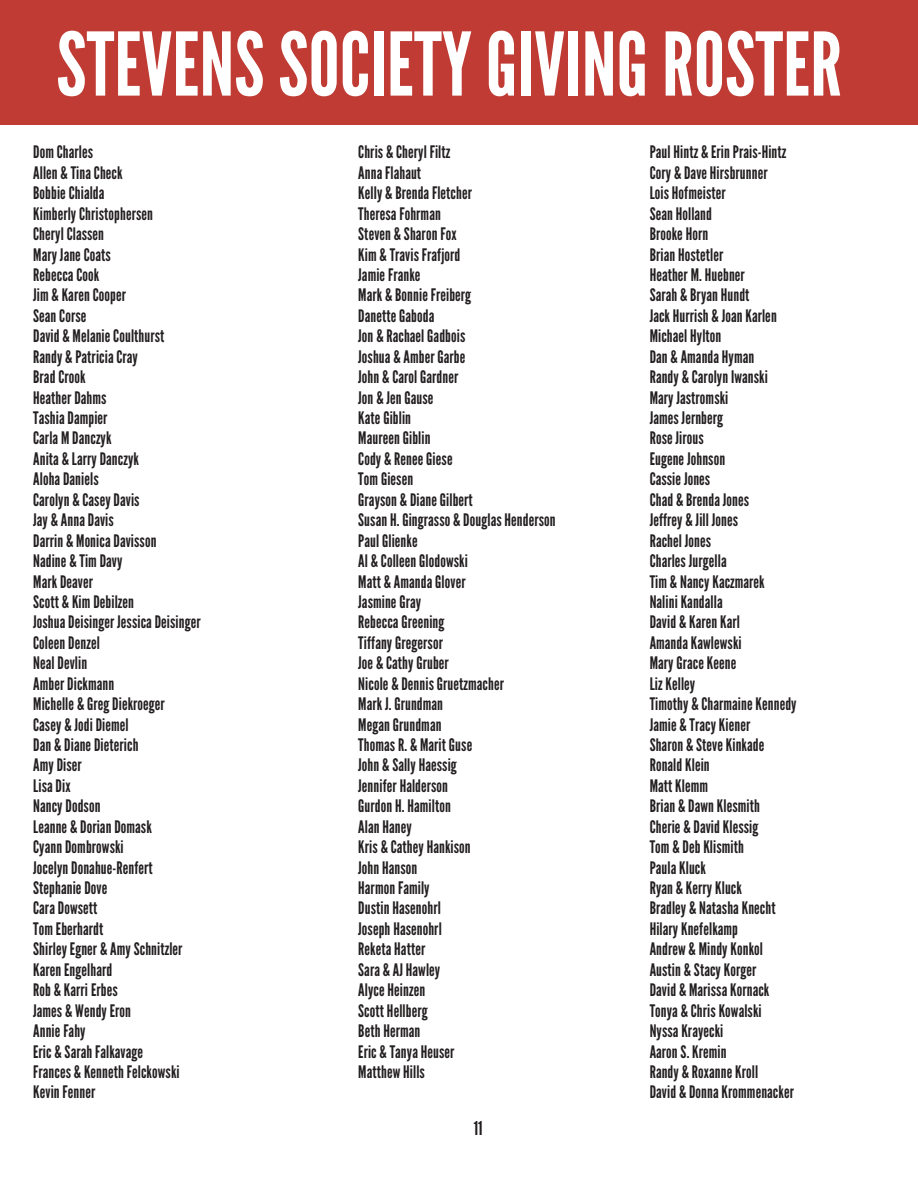
<style>
.page{position:relative;width:918px;height:1188px;background:#fff}
.page>*{position:absolute;margin:0;border:0;box-sizing:border-box;transform-origin:0 0}
.t1{font:87.45px "League Gothic";letter-spacing:.005em;color:#fff}
.t2{font:19.05px "League Gothic";color:#231f20}
.t3{font:17.25px "League Gothic";letter-spacing:.005em;color:#231f20}
</style>
<div class="page">
<div style="left:0;top:0;width:918px;height:125px;background:#bf3b34"></div>
<p class="t1" style="left:56px;top:14px;width:787px">STEVENS SOCIETY GIVING ROSTER</p>
<p class="t3" style="left:33px;top:142px;width:61px">Dom Charles</p>
<p class="t3" style="left:33px;top:163px;width:91px">Allen &amp; Tina Check</p>
<p class="t3" style="left:33px;top:183px;width:73px">Bobbie Chialda</p>
<p class="t3" style="left:33px;top:204px;width:121px">Kimberly Christophersen</p>
<p class="t3" style="left:33px;top:224px;width:72px">Cheryl Classen</p>
<p class="t3" style="left:33px;top:244px;width:79px">Mary Jane Coats</p>
<p class="t3" style="left:33px;top:265px;width:67px">Rebecca Cook</p>
<p class="t3" style="left:33px;top:285px;width:94px">Jim &amp; Karen Cooper</p>
<p class="t3" style="left:33px;top:306px;width:55px">Sean Corse</p>
<p class="t3" style="left:33px;top:326px;width:133px">David &amp; Melanie Coulthurst</p>
<p class="t3" style="left:33px;top:347px;width:106px">Randy &amp; Patricia Cray</p>
<p class="t3" style="left:33px;top:367px;width:54px">Brad Crook</p>
<p class="t3" style="left:33px;top:387px;width:75px">Heather Dahms</p>
<p class="t3" style="left:33px;top:408px;width:76px">Tashia Dampier</p>
<p class="t3" style="left:33px;top:428px;width:80px">Carla M Danczyk</p>
<p class="t3" style="left:33px;top:449px;width:107px">Anita &amp; Larry Danczyk</p>
<p class="t3" style="left:33px;top:469px;width:67px">Aloha Daniels</p>
<p class="t3" style="left:33px;top:490px;width:108px">Carolyn &amp; Casey Davis</p>
<p class="t3" style="left:33px;top:510px;width:82px">Jay &amp; Anna Davis</p>
<p class="t3" style="left:33px;top:531px;width:125px">Darrin &amp; Monica Davisson</p>
<p class="t3" style="left:33px;top:551px;width:91px">Nadine &amp; Tim Davy</p>
<p class="t3" style="left:33px;top:571px;width:61px">Mark Deaver</p>
<p class="t3" style="left:33px;top:592px;width:102px">Scott &amp; Kim Debilzen</p>
<p class="t3" style="left:33px;top:612px;width:169px">Joshua Deisinger Jessica Deisinger</p>
<p class="t3" style="left:33px;top:633px;width:68px">Coleen Denzel</p>
<p class="t3" style="left:33px;top:653px;width:56px">Neal Devlin</p>
<p class="t3" style="left:33px;top:674px;width:83px">Amber Dickmann</p>
<p class="t3" style="left:33px;top:694px;width:133px">Michelle &amp; Greg Diekroeger</p>
<p class="t3" style="left:33px;top:714px;width:97px">Casey &amp; Jodi Diemel</p>
<p class="t3" style="left:33px;top:735px;width:107px">Dan &amp; Diane Dieterich</p>
<p class="t3" style="left:33px;top:755px;width:50px">Amy Diser</p>
<p class="t3" style="left:33px;top:776px;width:39px">Lisa Dix</p>
<p class="t3" style="left:33px;top:796px;width:69px">Nancy Dodson</p>
<p class="t3" style="left:33px;top:817px;width:120px">Leanne &amp; Dorian Domask</p>
<p class="t3" style="left:33px;top:837px;width:92px">Cyann Dombrowski</p>
<p class="t3" style="left:33px;top:857px;width:121px">Jocelyn Donahue-Renfert</p>
<p class="t3" style="left:33px;top:878px;width:76px">Stephanie Dove</p>
<p class="t3" style="left:33px;top:898px;width:66px">Cara Dowsett</p>
<p class="t3" style="left:33px;top:919px;width:72px">Tom Eberhardt</p>
<p class="t3" style="left:33px;top:939px;width:151px">Shirley Egner &amp; Amy Schnitzler</p>
<p class="t3" style="left:33px;top:960px;width:81px">Karen Engelhard</p>
<p class="t3" style="left:33px;top:980px;width:86px">Rob &amp; Karri Erbes</p>
<p class="t3" style="left:33px;top:1001px;width:99px">James &amp; Wendy Eron</p>
<p class="t3" style="left:33px;top:1021px;width:54px">Annie Fahy</p>
<p class="t3" style="left:33px;top:1041px;width:111px">Eric &amp; Sarah Falkavage</p>
<p class="t3" style="left:33px;top:1062px;width:148px">Frances &amp; Kenneth Felckowski</p>
<p class="t3" style="left:33px;top:1082px;width:64px">Kevin Fenner</p>
<p class="t3" style="left:358px;top:142px;width:94px">Chris &amp; Cheryl Filtz</p>
<p class="t3" style="left:358px;top:163px;width:64px">Anna Flahaut</p>
<p class="t3" style="left:358px;top:183px;width:115px">Kelly &amp; Brenda Fletcher</p>
<p class="t3" style="left:358px;top:204px;width:84px">Theresa Fohrman</p>
<p class="t3" style="left:358px;top:224px;width:100px">Steven &amp; Sharon Fox</p>
<p class="t3" style="left:358px;top:244px;width:104px">Kim &amp; Travis Frafjord</p>
<p class="t3" style="left:358px;top:265px;width:64px">Jamie Franke</p>
<p class="t3" style="left:358px;top:285px;width:114px">Mark &amp; Bonnie Freiberg</p>
<p class="t3" style="left:358px;top:306px;width:78px">Danette Gaboda</p>
<p class="t3" style="left:358px;top:326px;width:109px">Jon &amp; Rachael Gadbois</p>
<p class="t3" style="left:358px;top:347px;width:109px">Joshua &amp; Amber Garbe</p>
<p class="t3" style="left:358px;top:367px;width:102px">John &amp; Carol Gardner</p>
<p class="t3" style="left:358px;top:387px;width:77px">Jon &amp; Jen Gause</p>
<p class="t3" style="left:358px;top:408px;width:54px">Kate Giblin</p>
<p class="t3" style="left:358px;top:428px;width:74px">Maureen Giblin</p>
<p class="t3" style="left:358px;top:449px;width:96px">Cody &amp; Renee Giese</p>
<p class="t3" style="left:358px;top:469px;width:56px">Tom Giesen</p>
<p class="t3" style="left:358px;top:490px;width:116px">Grayson &amp; Diane Gilbert</p>
<p class="t3" style="left:358px;top:510px;width:199px">Susan H. Gingrasso &amp; Douglas Henderson</p>
<p class="t3" style="left:358px;top:531px;width:61px">Paul Glienke</p>
<p class="t3" style="left:358px;top:551px;width:111px">Al &amp; Colleen Glodowski</p>
<p class="t3" style="left:358px;top:571px;width:109px">Matt &amp; Amanda Glover</p>
<p class="t3" style="left:358px;top:592px;width:64px">Jasmine Gray</p>
<p class="t3" style="left:358px;top:612px;width:88px">Rebecca Greening</p>
<p class="t3" style="left:358px;top:633px;width:86px">Tiffany Gregersor</p>
<p class="t3" style="left:358px;top:653px;width:92px">Joe &amp; Cathy Gruber</p>
<p class="t3" style="left:358px;top:674px;width:147px">Nicole &amp; Dennis Gruetzmacher</p>
<p class="t3" style="left:358px;top:694px;width:86px">Mark J. Grundman</p>
<p class="t3" style="left:358px;top:714px;width:85px">Megan Grundman</p>
<p class="t3" style="left:358px;top:735px;width:115px">Thomas R. &amp; Marit Guse</p>
<p class="t3" style="left:358px;top:755px;width:100px">John &amp; Sally Haessig</p>
<p class="t3" style="left:358px;top:776px;width:91px">Jennifer Halderson</p>
<p class="t3" style="left:358px;top:796px;width:94px">Gurdon H. Hamilton</p>
<p class="t3" style="left:358px;top:817px;width:55px">Alan Haney</p>
<p class="t3" style="left:358px;top:837px;width:114px">Kris &amp; Cathey Hankison</p>
<p class="t3" style="left:358px;top:857px;width:61px">John Hanson</p>
<p class="t3" style="left:358px;top:878px;width:73px">Harmon Family</p>
<p class="t3" style="left:358px;top:898px;width:84px">Dustin Hasenohrl</p>
<p class="t3" style="left:358px;top:919px;width:85px">Joseph Hasenohrl</p>
<p class="t3" style="left:358px;top:939px;width:68px">Reketa Hatter</p>
<p class="t3" style="left:358px;top:960px;width:84px">Sara &amp; AJ Hawley</p>
<p class="t3" style="left:358px;top:980px;width:68px">Alyce Heinzen</p>
<p class="t3" style="left:358px;top:1001px;width:71px">Scott Hellberg</p>
<p class="t3" style="left:358px;top:1021px;width:64px">Beth Herman</p>
<p class="t3" style="left:358px;top:1041px;width:98px">Eric &amp; Tanya Heuser</p>
<p class="t3" style="left:358px;top:1062px;width:68px">Matthew Hills</p>
<p class="t2" style="left:474px;top:1117px;width:10px">11</p>
<p class="t3" style="left:650px;top:142px;width:138px">Paul Hintz &amp; Erin Prais-Hintz</p>
<p class="t3" style="left:650px;top:163px;width:119px">Cory &amp; Dave Hirsbrunner</p>
<p class="t3" style="left:650px;top:183px;width:78px">Lois Hofmeister</p>
<p class="t3" style="left:650px;top:204px;width:64px">Sean Holland</p>
<p class="t3" style="left:650px;top:224px;width:60px">Brooke Horn</p>
<p class="t3" style="left:650px;top:244px;width:75px">Brian Hostetler</p>
<p class="t3" style="left:650px;top:265px;width:97px">Heather M. Huebner</p>
<p class="t3" style="left:650px;top:285px;width:101px">Sarah &amp; Bryan Hundt</p>
<p class="t3" style="left:650px;top:306px;width:129px">Jack Hurrish &amp; Joan Karlen</p>
<p class="t3" style="left:650px;top:326px;width:73px">Michael Hylton</p>
<p class="t3" style="left:650px;top:347px;width:106px">Dan &amp; Amanda Hyman</p>
<p class="t3" style="left:650px;top:367px;width:120px">Randy &amp; Carolyn Iwanski</p>
<p class="t3" style="left:650px;top:387px;width:80px">Mary Jastromski</p>
<p class="t3" style="left:650px;top:408px;width:75px">James Jernberg</p>
<p class="t3" style="left:650px;top:428px;width:56px">Rose Jirous</p>
<p class="t3" style="left:650px;top:449px;width:77px">Eugene Johnson</p>
<p class="t3" style="left:650px;top:469px;width:62px">Cassie Jones</p>
<p class="t3" style="left:650px;top:490px;width:101px">Chad &amp; Brenda Jones</p>
<p class="t3" style="left:650px;top:510px;width:90px">Jeffrey &amp; Jill Jones</p>
<p class="t3" style="left:650px;top:531px;width:63px">Rachel Jones</p>
<p class="t3" style="left:650px;top:551px;width:78px">Charles Jurgella</p>
<p class="t3" style="left:650px;top:571px;width:117px">Tim &amp; Nancy Kaczmarek</p>
<p class="t3" style="left:650px;top:592px;width:74px">Nalini Kandalla</p>
<p class="t3" style="left:650px;top:612px;width:92px">David &amp; Karen Karl</p>
<p class="t3" style="left:650px;top:633px;width:94px">Amanda Kawlewski</p>
<p class="t3" style="left:650px;top:653px;width:88px">Mary Grace Keene</p>
<p class="t3" style="left:650px;top:674px;width:47px">Liz Kelley</p>
<p class="t3" style="left:650px;top:694px;width:148px">Timothy &amp; Charmaine Kennedy</p>
<p class="t3" style="left:650px;top:714px;width:102px">Jamie &amp; Tracy Kiener</p>
<p class="t3" style="left:650px;top:735px;width:116px">Sharon &amp; Steve Kinkade</p>
<p class="t3" style="left:650px;top:755px;width:62px">Ronald Klein</p>
<p class="t3" style="left:650px;top:776px;width:60px">Matt Klemm</p>
<p class="t3" style="left:650px;top:796px;width:112px">Brian &amp; Dawn Klesmith</p>
<p class="t3" style="left:650px;top:817px;width:110px">Cherie &amp; David Klessig</p>
<p class="t3" style="left:650px;top:837px;width:96px">Tom &amp; Deb Klismith</p>
<p class="t3" style="left:650px;top:857px;width:58px">Paula Kluck</p>
<p class="t3" style="left:650px;top:878px;width:94px">Ryan &amp; Kerry Kluck</p>
<p class="t3" style="left:650px;top:898px;width:127px">Bradley &amp; Natasha Knecht</p>
<p class="t3" style="left:650px;top:919px;width:90px">Hilary Knefelkamp</p>
<p class="t3" style="left:650px;top:939px;width:115px">Andrew &amp; Mindy Konkol</p>
<p class="t3" style="left:650px;top:960px;width:108px">Austin &amp; Stacy Korger</p>
<p class="t3" style="left:650px;top:980px;width:121px">David &amp; Marissa Kornack</p>
<p class="t3" style="left:650px;top:1001px;width:113px">Tonya &amp; Chris Kowalski</p>
<p class="t3" style="left:650px;top:1021px;width:75px">Nyssa Krayecki</p>
<p class="t3" style="left:650px;top:1041px;width:79px">Aaron S. Kremin</p>
<p class="t3" style="left:650px;top:1062px;width:110px">Randy &amp; Roxanne Kroll</p>
<p class="t3" style="left:650px;top:1082px;width:146px">David &amp; Donna Krommenacker</p>
</div>
